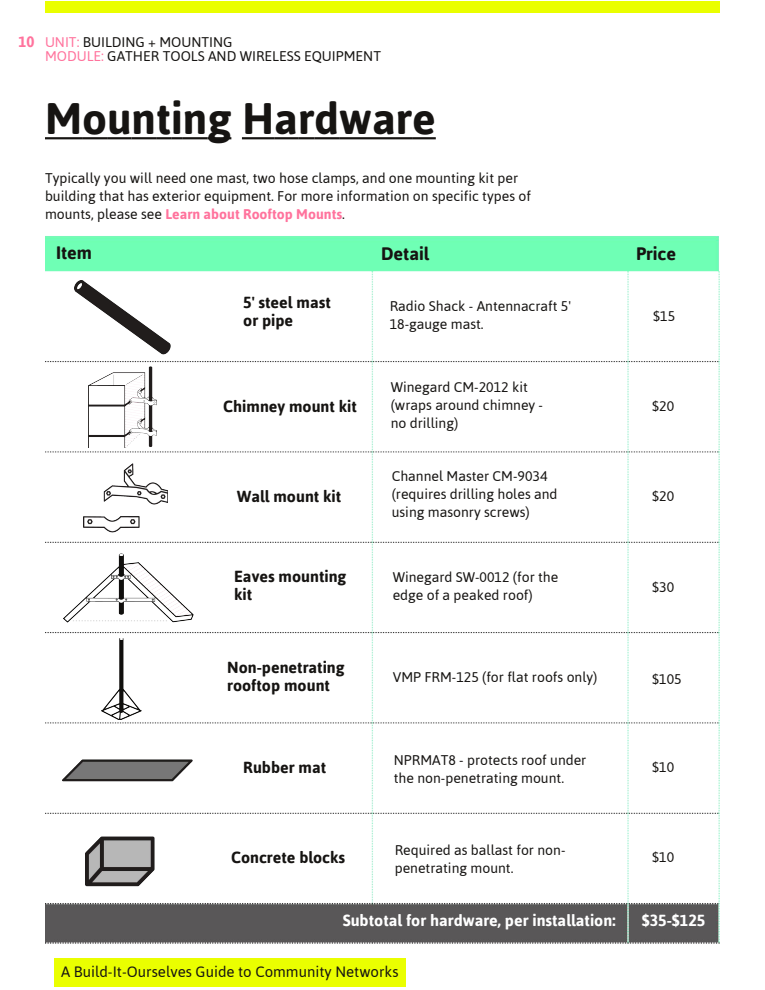
<style>
.page{position:relative;width:765px;height:990px;background:#fff}
.page>*{position:absolute;margin:0;border:0;box-sizing:border-box;transform-origin:0 0}
.t1{font:700 44px "Asap";color:#161412}
.t2{font:700 18px "Asap";color:#161412}
.t3{font:700 16px/18px "Asap";color:#161412}
.t4{font:700 16px "Asap";color:#fff}
.t5{font:15px "Asap";color:#161412}
.t6{font:700 15px "Asap";color:#ff739d}
.t7{font:14px/18px "Asap";color:#161412}
.s1{color:#ff739d}
.s2{font-weight:700;color:#ff739d}
</style>
<div class="page">
<div style="left:45px;top:1px;width:675px;height:12px;background:#eaff00"></div>
<div style="left:54px;top:958px;width:352px;height:29px;background:#eaff00"></div>
<img style="left:45px;top:236px;width:675px;height:708px">
<hr style="left:45px;top:137px;width:37px;height:2px;background:#161412">
<hr style="left:82px;top:137px;width:25px;height:2px;background:#161412">
<hr style="left:107px;top:137px;width:25px;height:2px;background:#161412">
<hr style="left:132px;top:137px;width:24px;height:2px;background:#161412">
<svg style="left:156px;top:137px;width:27px;height:2px"></svg>
<hr style="left:183px;top:137px;width:24px;height:2px;background:#161412">
<hr style="left:207px;top:137px;width:24px;height:2px;background:#161412">
<hr style="left:242px;top:137px;width:32px;height:2px;background:#161412">
<hr style="left:274px;top:137px;width:24px;height:2px;background:#161412">
<svg style="left:298px;top:137px;width:16px;height:2px"></svg>
<hr style="left:314px;top:137px;width:25px;height:2px;background:#161412">
<hr style="left:339px;top:137px;width:33px;height:2px;background:#161412">
<hr style="left:372px;top:137px;width:24px;height:2px;background:#161412">
<svg style="left:396px;top:137px;width:16px;height:2px"></svg>
<hr style="left:412px;top:137px;width:24px;height:2px;background:#161412">
<img style="left:89px;top:366px;width:67px;height:82px">
<img style="left:84px;top:463px;width:84px;height:70px">
<img style="left:63px;top:554px;width:130px;height:69px">
<img style="left:74px;top:280px;width:96px;height:75px">
<img style="left:101px;top:638px;width:41px;height:82px">
<img style="left:85px;top:837px;width:70px;height:50px">
<img style="left:62px;top:760px;width:130px;height:21px">
<p class="t6" style="left:18px;top:33px;width:18px">10</p>
<p class="t7" style="left:45px;top:34px;width:338px;line-height:14px"><span class="s1">UNIT:</span> BUILDING + MOUNTING<br><span class="s1">MODULE:</span> GATHER TOOLS AND WIRELESS EQUIPMENT</p>
<h1 class="t1" style="left:45px;top:93px;width:392px">Mounting Hardware</h1>
<p class="t7" style="left:45px;top:169px;width:488px">Typically you will need one mast, two hose clamps, and one mounting kit per building that has exterior equipment. For more information on specific types of mounts, please see <span class="s2">Learn about Rooftop Mounts</span>.</p>
<p class="t2" style="left:56px;top:242px;width:38px">Item</p>
<p class="t2" style="left:381px;top:243px;width:50px">Detail</p>
<p class="t2" style="left:636px;top:243px;width:42px">Price</p>
<p class="t3" style="left:243px;top:293px;width:89px">5' steel mast or pipe</p>
<p class="t7" style="left:390px;top:297px;width:183px">Radio Shack - Antennacraft 5'<br>18-gauge mast.</p>
<p class="t7" style="left:653px;top:307px;width:23px">$15</p>
<p class="t3" style="left:223px;top:397px;width:135px">Chimney mount kit</p>
<p class="t3" style="left:237px;top:487px;width:106px">Wall mount kit</p>
<p class="t7" style="left:391px;top:378px;width:154px">Winegard CM-2012 kit (wraps around chimney - no drilling)</p>
<p class="t7" style="left:392px;top:467px;width:167px">Channel Master CM-9034 (requires drilling holes and using masonry screws)</p>
<p class="t7" style="left:652px;top:397px;width:23px">$20</p>
<p class="t7" style="left:652px;top:487px;width:23px">$20</p>
<p class="t3" style="left:234px;top:567px;width:114px">Eaves mounting kit</p>
<p class="t7" style="left:393px;top:568px;width:167px">Winegard SW-0012 (for the edge of a peaked roof)</p>
<p class="t7" style="left:652px;top:578px;width:23px">$30</p>
<p class="t3" style="left:227px;top:658px;width:119px">Non-penetrating rooftop mount</p>
<p class="t7" style="left:393px;top:668px;width:206px">VMP FRM-125 (for flat roofs only)</p>
<p class="t7" style="left:652px;top:670px;width:31px">$105</p>
<p class="t7" style="left:394px;top:751px;width:194px">NPRMAT8 - protects roof under the non-penetrating mount.</p>
<p class="t3" style="left:243px;top:758px;width:84px">Rubber mat</p>
<p class="t7" style="left:652px;top:758px;width:23px">$10</p>
<p class="t7" style="left:395px;top:841px;width:172px">Required as ballast for non&shy;penetrating mount.</p>
<p class="t3" style="left:231px;top:848px;width:115px">Concrete blocks</p>
<p class="t7" style="left:652px;top:848px;width:23px">$10</p>
<p class="t4" style="left:343px;top:911px;width:274px">Subtotal for hardware, per installation:</p>
<p class="t4" style="left:642px;top:911px;width:65px">$35-$125</p>
<p class="t5" style="left:61px;top:963px;width:339px">A Build-It-Ourselves Guide to Community Networks</p>
</div>
